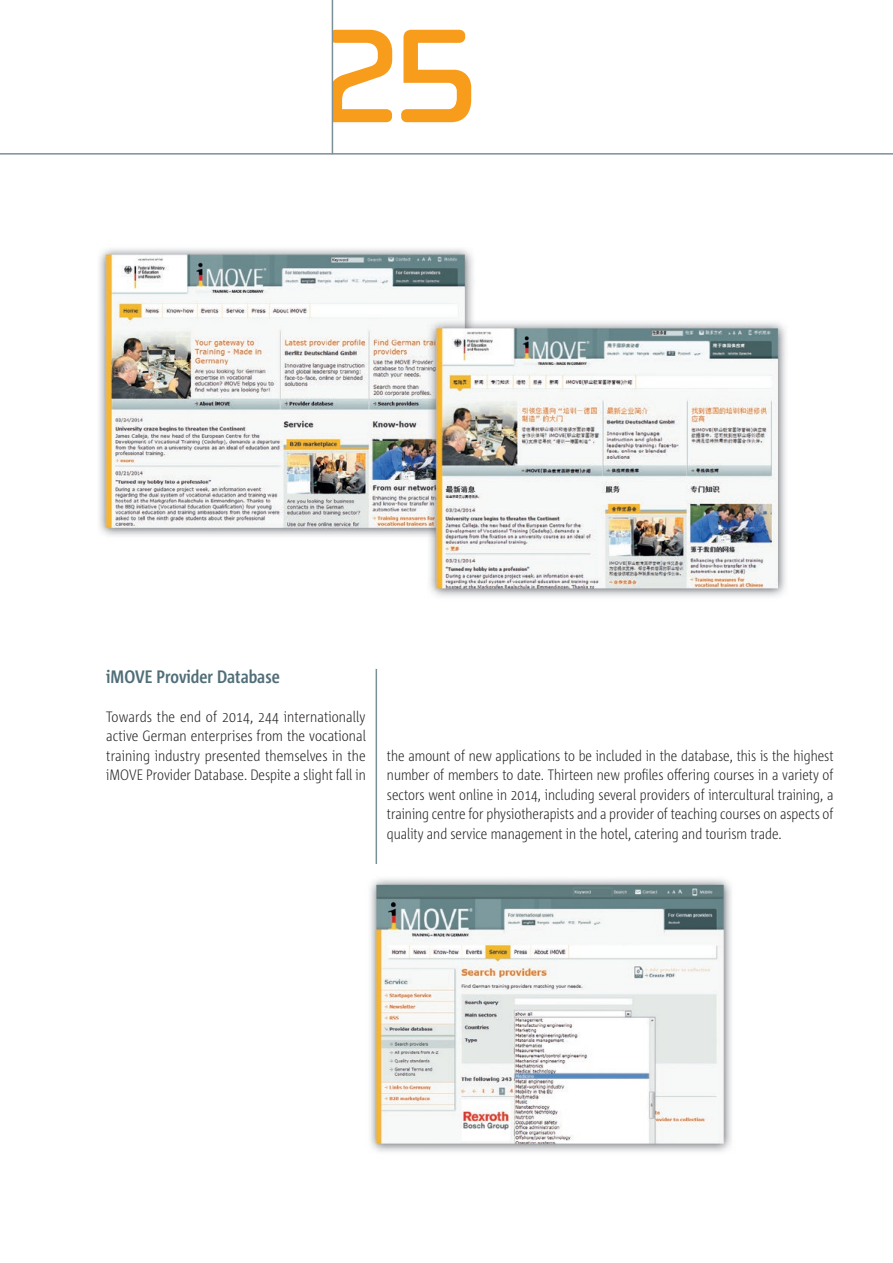
<style>
.page{position:relative;width:893px;height:1263px;background:#fff}
.page>*{position:absolute;margin:0;border:0;box-sizing:border-box;transform-origin:0 0}
.t1{font:195px "Cholla Unicase OT";color:#f89c1c}
.t2{font:700 18px "Corpid C1 Cd";color:#516e78}
.t3{font:300 15px/19.5px "Corpid C1 Cd";color:#231f20;text-align:justify}
</style>
<div class="page">
<hr style="left:376px;top:669px;width:1px;height:474px;background:#7c9098">
<img style="left:99px;top:248px;width:687px;height:349px">
<img style="left:370px;top:865px;width:362px;height:287px">
<hr style="left:0;top:153px;width:893px;height:2px;background:#7c9098">
<hr style="left:332px;top:0;width:1px;height:154px;background:#7c9098">
<h1 class="t1" style="left:309px;top:-47px;width:178px">25</h1>
<p class="t2" style="left:106px;top:665px;width:175px">iMOVE Provider Database</p>
<p class="t3" style="left:106px;top:706px;width:261px">Towards the end of 2014, 244 internationally active German enterprises from the vocational training industry presented themselves in the iMOVE Provider Database. Despite a slight fall in</p>
<p class="t3" style="left:387px;top:745px;width:448px">the amount of new applications to be included in the database, this is the highest number of members to date. Thirteen new profiles offering courses in a variety of sectors went online in 2014, including several providers of intercultural training, a training centre for physiotherapists and a provider of teaching courses on aspects of quality and service management in the hotel, catering and tourism trade.</p>
</div>
